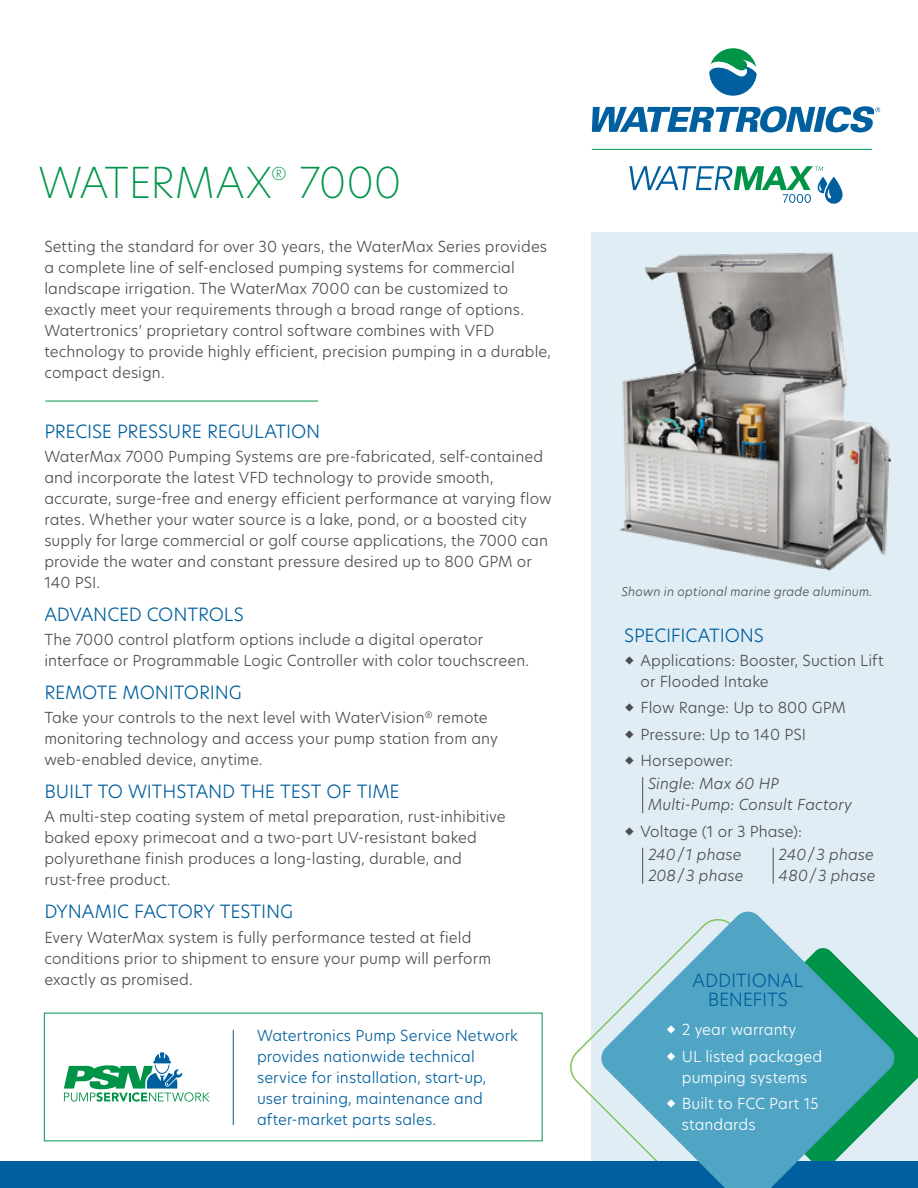
<style>
.page{position:relative;width:918px;height:1188px;background:#fff}
.page>*{position:absolute;margin:0;border:0;box-sizing:border-box;transform-origin:0 0}
.t1{font:200 42px "New Hero";letter-spacing:-.01em;color:#009448}
.t2{font:300 18px/19.5px "New Hero";letter-spacing:-.01em;color:#005f9e;text-align:center}
.t3{font:200 17.55px "New Hero";color:#009448}
.t4{font:300 15px/21px "New Hero";letter-spacing:.005em;color:#4d4d4f}
.t5{font:300 15px/21px "New Hero";letter-spacing:.005em;color:#005f9e}
.t6{font:italic 300 15px/21px "New Hero";letter-spacing:.005em;color:#4d4d4f}
.t7{font:300 15px/26.4px "New Hero";letter-spacing:.005em;color:#fff}
.t8{font:italic 300 12px "New Hero";letter-spacing:.015em;color:#4d4d4f}
</style>
<div class="page">
<div style="left:592px;top:232px;width:326px;height:929px;background:#e0edf4"></div>
<svg style="left:570px;top:916px;width:31px;height:245px"></svg>
<svg style="left:897px;top:1017px;width:21px;height:82px;fill:#009448"></svg>
<svg style="left:64px;top:1052px;width:145px;height:50px"></svg>
<div style="left:0;top:1161px;width:918px;height:27px;background:#005f9e"></div>
<hr style="left:233px;top:1030px;width:1px;height:95px;background:#005f9e">
<hr style="left:45px;top:401px;width:273px;height:1px;background:#009448">
<hr style="left:592px;top:149px;width:280px;height:1px;background:#009448">
<svg style="left:709px;top:48px;width:48px;height:48px"></svg>
<svg style="left:592px;top:106px;width:288px;height:26px"></svg>
<svg style="left:629px;top:166px;width:214px;height:38px"></svg>
<img style="left:619px;top:252px;width:272px;height:319px">
<hr style="left:642px;top:777px;width:1px;height:36px;background:#4d4d4f">
<hr style="left:642px;top:848px;width:1px;height:36px;background:#4d4d4f">
<hr style="left:773px;top:848px;width:1px;height:36px;background:#4d4d4f">
<svg style="left:601px;top:911px;width:296px;height:277px"></svg>
<svg style="left:667px;top:1026px;width:8px;height:8px"></svg>
<svg style="left:667px;top:1052px;width:8px;height:8px"></svg>
<svg style="left:667px;top:1099px;width:8px;height:9px"></svg>
<h1 class="t1" style="left:38px;top:153px;width:235px">WATERMAX</h1>
<p class="t3" style="left:271px;top:162px;width:17px">®</p>
<h1 class="t1" style="left:299px;top:153px;width:104px">7000</h1>
<p class="t4" style="left:44px;top:235px;width:508px">Setting the standard for over 30 years, the WaterMax Series provides a complete line of self-enclosed pumping systems for commercial landscape irrigation. The WaterMax 7000 can be customized to exactly meet your requirements through a broad range of options.<br>Watertronics’ proprietary control software combines with VFD technology to provide highly efficient, precision pumping in a durable, compact design.</p>
<p class="t2" style="left:44px;top:421px;width:278px">PRECISE PRESSURE REGULATION</p>
<p class="t4" style="left:44px;top:445px;width:509px">WaterMax 7000 Pumping Systems are pre-fabricated, self-contained and incorporate the latest VFD technology to provide smooth, accurate, surge-free and energy efficient performance at varying flow rates. Whether your water source is a lake, pond, or a boosted city supply for large commercial or golf course applications, the 7000 can provide the water and constant pressure desired up to 800 GPM or 140 PSI.</p>
<p class="t2" style="left:44px;top:604px;width:201px">ADVANCED CONTROLS</p>
<p class="t4" style="left:44px;top:629px;width:486px">The 7000 control platform options include a digital operator interface or Programmable Logic Controller with color touchscreen.</p>
<p class="t2" style="left:44px;top:682px;width:199px">REMOTE MONITORING</p>
<p class="t4" style="left:44px;top:707px;width:455px">Take your controls to the next level with WaterVision<sup>®</sup> remote monitoring technology and access your pump station from any web-enabled device, anytime.</p>
<p class="t2" style="left:44px;top:781px;width:357px">BUILT TO WITHSTAND THE TEST OF TIME</p>
<p class="t4" style="left:44px;top:806px;width:463px">A multi-step coating system of metal preparation, rust-inhibitive baked epoxy primecoat and a two-part UV-resistant baked polyurethane finish produces a long-lasting, durable, and rust-free product.</p>
<p class="t2" style="left:44px;top:902px;width:250px">DYNAMIC FACTORY TESTING</p>
<p class="t4" style="left:44px;top:926px;width:448px">Every WaterMax system is fully performance tested at field conditions prior to shipment to ensure your pump will perform exactly as promised.</p>
<p class="t5" style="left:257px;top:1025px;width:263px">Watertronics Pump Service Network provides nationwide technical service for installation, start-up, user training, maintenance and after-market parts sales.</p>
<p class="t8" style="left:622px;top:583px;width:252px">Shown in optional marine grade aluminum.</p>
<p class="t2" style="left:624px;top:625px;width:141px">SPECIFICATIONS</p>
<p class="t4" style="left:641px;top:649px;width:245px">Applications: Booster, Suction Lift or Flooded Intake</p>
<p class="t4" style="left:641px;top:694px;width:207px;line-height:26.4px">Flow Range: Up to 800 GPM<br>Pressure: Up to 140 PSI<br>Horsepower:</p>
<p class="t6" style="left:648px;top:773px;width:206px">Single: Max 60 HP<br>Multi-Pump: Consult Factory</p>
<p class="t4" style="left:641px;top:820px;width:163px">Voltage (1 or 3 Phase):</p>
<p class="t6" style="left:648px;top:843px;width:97px">240/ 1 phase<br>208/3 phase</p>
<p class="t6" style="left:779px;top:843px;width:98px">240/3 phase<br>480/3 phase</p>
<p class="t2" style="left:693px;top:970px;width:112px">ADDITIONAL<br>BENEFITS</p>
<p class="t7" style="left:682px;top:1016px;width:142px">2 year warranty<br>UL listed packaged</p>
<p class="t7" style="left:682px;top:1064px;width:138px">pumping systems<br>Built to FCC Part 15</p>
<p class="t7" style="left:682px;top:1111px;width:75px">standards</p>
</div>
